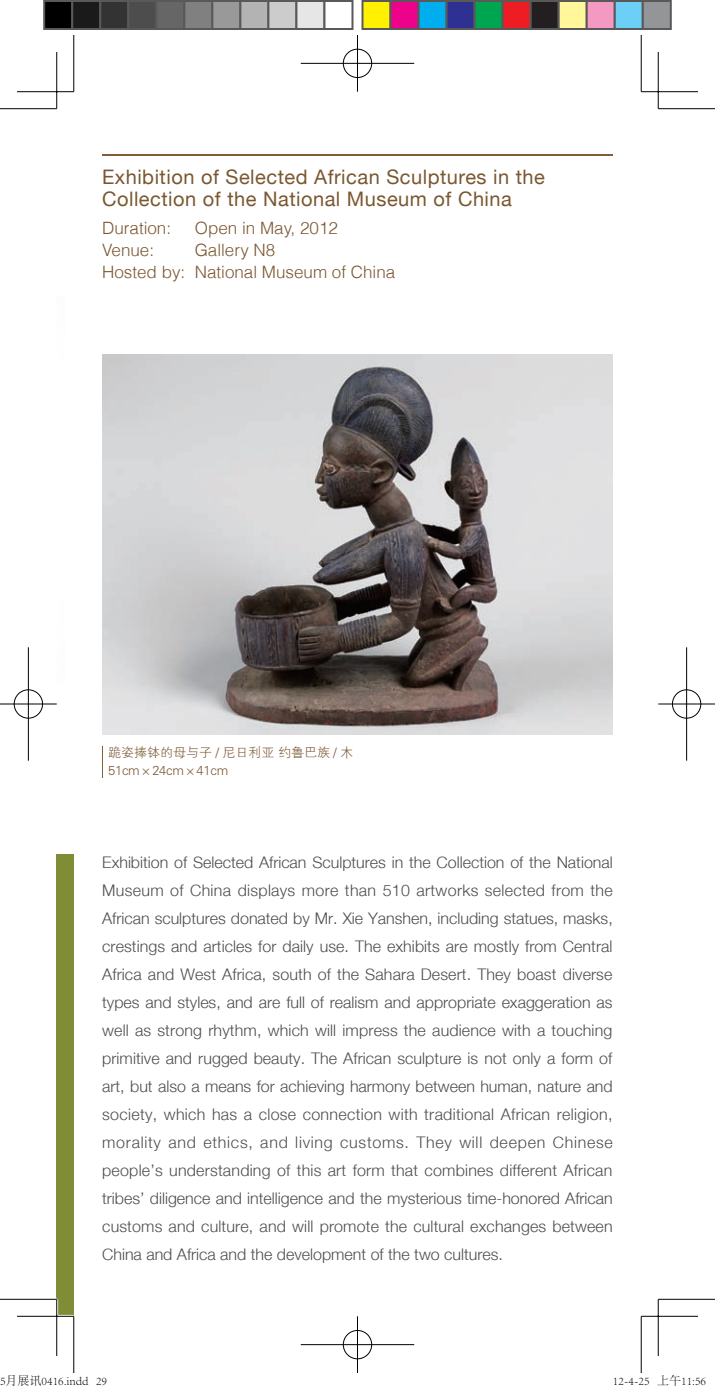
<style>
.page{position:relative;width:715px;height:1391px;background:#fff}
.page>*{position:absolute;margin:0;border:0;box-sizing:border-box;transform-origin:0 0}
.t1{font:20px/22px "Helvetica Neue";letter-spacing:.025em;color:#7a5730}
.t2{font:300 17px/22px "Helvetica";color:#7a5730}
.t3{font:300 16px/28px "Helvetica Neue";color:#4b4c4d;text-align:justify}
.t4{font:13px/18px "FZXH1 K GBK1 0";color:#7a5730}
.t5{font:300 12px "Adobe Song Std";color:#000}
</style>
<div class="page">
<div style="left:57px;top:854px;width:17px;height:462px;background:#808c36"></div>
<img style="left:102px;top:354px;width:510px;height:381px">
<hr style="left:102px;top:154px;width:511px;height:2px;background:#805e36">
<hr style="left:102px;top:746px;width:1px;height:32px;background:#805e36">
<hr style="left:17px;top:1315px;width:57px;height:3px;background:#fff">
<hr style="left:55px;top:1299px;width:3px;height:57px;background:#fff">
<hr style="left:0;top:108px;width:57px;height:1px;background:#000">
<hr style="left:658px;top:108px;width:56px;height:1px;background:#000">
<hr style="left:0;top:1299px;width:57px;height:1px;background:#000">
<hr style="left:658px;top:1299px;width:56px;height:1px;background:#000">
<hr style="left:73px;top:35px;width:1px;height:57px;background:#000">
<hr style="left:73px;top:1316px;width:1px;height:57px;background:#000">
<hr style="left:640px;top:35px;width:1px;height:57px;background:#000">
<hr style="left:640px;top:1316px;width:1px;height:57px;background:#000">
<hr style="left:17px;top:91px;width:57px;height:1px;background:#000">
<hr style="left:641px;top:91px;width:56px;height:1px;background:#000">
<hr style="left:17px;top:1316px;width:57px;height:1px;background:#000">
<hr style="left:641px;top:1316px;width:56px;height:1px;background:#000">
<hr style="left:56px;top:52px;width:1px;height:57px;background:#000">
<hr style="left:56px;top:1299px;width:1px;height:57px;background:#000">
<hr style="left:657px;top:52px;width:1px;height:57px;background:#000">
<hr style="left:657px;top:1299px;width:1px;height:57px;background:#000">
<div style="left:342px;top:48px;width:31px;height:31px;border:3px solid #fff;border-radius:50%"></div>
<hr style="left:300px;top:62px;width:114px;height:3px;background:#fff">
<hr style="left:356px;top:35px;width:3px;height:57px;background:#fff">
<div style="left:343px;top:49px;width:29px;height:29px;border:1px solid #000;border-radius:50%"></div>
<hr style="left:300px;top:63px;width:114px;height:1px;background:#000">
<hr style="left:357px;top:35px;width:1px;height:57px;background:#000">
<div style="left:342px;top:1329px;width:31px;height:31px;border:3px solid #fff;border-radius:50%"></div>
<hr style="left:300px;top:1343px;width:114px;height:3px;background:#fff">
<hr style="left:356px;top:1316px;width:3px;height:57px;background:#fff">
<div style="left:343px;top:1330px;width:29px;height:29px;border:1px solid #000;border-radius:50%"></div>
<hr style="left:300px;top:1344px;width:114px;height:1px;background:#000">
<hr style="left:357px;top:1316px;width:1px;height:57px;background:#000">
<div style="left:13px;top:688px;width:31px;height:32px;border:3px solid #fff;border-radius:50%"></div>
<hr style="left:0;top:703px;width:57px;height:2px;background:#fff">
<hr style="left:27px;top:647px;width:3px;height:114px;background:#fff">
<div style="left:14px;top:690px;width:29px;height:28px;border:1px solid #000;border-radius:50%"></div>
<hr style="left:0;top:704px;width:57px;height:1px;background:#000">
<hr style="left:28px;top:647px;width:1px;height:114px;background:#000">
<div style="left:670px;top:688px;width:32px;height:32px;border:3px solid #fff;border-radius:50%"></div>
<hr style="left:658px;top:703px;width:56px;height:2px;background:#fff">
<hr style="left:685px;top:647px;width:2px;height:114px;background:#fff">
<div style="left:672px;top:690px;width:28px;height:28px;border:1px solid #000;border-radius:50%"></div>
<hr style="left:658px;top:704px;width:56px;height:1px;background:#000">
<hr style="left:686px;top:647px;width:1px;height:114px;background:#000">
<div style="left:44px;top:1px;width:28px;height:28px;background:#000"></div>
<div style="left:43px;top:0;width:30px;height:30px;border:2px solid #595959"></div>
<div style="left:72px;top:1px;width:28px;height:28px;background:#1a1a1a"></div>
<div style="left:71px;top:0;width:30px;height:30px;border:2px solid #595959"></div>
<div style="left:100px;top:1px;width:28px;height:28px;background:#333"></div>
<div style="left:99px;top:0;width:30px;height:30px;border:2px solid #595959"></div>
<div style="left:128px;top:1px;width:28px;height:28px;background:#4d4d4d"></div>
<div style="left:127px;top:0;width:30px;height:30px;border:2px solid #595959"></div>
<div style="left:156px;top:1px;width:28px;height:28px;background:#666"></div>
<div style="left:155px;top:0;width:30px;height:30px;border:2px solid #595959"></div>
<div style="left:184px;top:1px;width:28px;height:28px;background:#808080"></div>
<div style="left:183px;top:0;width:30px;height:30px;border:2px solid #595959"></div>
<div style="left:212px;top:1px;width:28px;height:28px;background:#999"></div>
<div style="left:211px;top:0;width:30px;height:30px;border:2px solid #595959"></div>
<div style="left:240px;top:1px;width:28px;height:28px;background:#b3b3b3"></div>
<div style="left:239px;top:0;width:30px;height:30px;border:2px solid #595959"></div>
<div style="left:268px;top:1px;width:28px;height:28px;background:#ccc"></div>
<div style="left:267px;top:0;width:30px;height:30px;border:2px solid #595959"></div>
<div style="left:296px;top:1px;width:28px;height:28px;background:#e6e6e6"></div>
<div style="left:295px;top:0;width:30px;height:30px;border:2px solid #595959"></div>
<div style="left:323px;top:0;width:30px;height:30px;border:2px solid #595959"></div>
<div style="left:362px;top:1px;width:28px;height:28px;background:#fff101"></div>
<div style="left:361px;top:0;width:30px;height:30px;border:2px solid #595959"></div>
<div style="left:390px;top:1px;width:28px;height:28px;background:#ed028c"></div>
<div style="left:389px;top:0;width:30px;height:30px;border:2px solid #595959"></div>
<div style="left:418px;top:1px;width:28px;height:28px;background:#00aeef"></div>
<div style="left:417px;top:0;width:30px;height:30px;border:2px solid #595959"></div>
<div style="left:446px;top:1px;width:28px;height:28px;background:#2e3092"></div>
<div style="left:445px;top:0;width:30px;height:30px;border:2px solid #595959"></div>
<div style="left:474px;top:1px;width:28px;height:28px;background:#00a54f"></div>
<div style="left:473px;top:0;width:30px;height:30px;border:2px solid #595959"></div>
<div style="left:502px;top:1px;width:28px;height:28px;background:#ee1d23"></div>
<div style="left:501px;top:0;width:30px;height:30px;border:2px solid #595959"></div>
<div style="left:530px;top:1px;width:28px;height:28px;background:#231f20"></div>
<div style="left:529px;top:0;width:30px;height:30px;border:2px solid #595959"></div>
<div style="left:558px;top:1px;width:28px;height:28px;background:#fff79a"></div>
<div style="left:557px;top:0;width:30px;height:30px;border:2px solid #595959"></div>
<div style="left:586px;top:1px;width:28px;height:28px;background:#f499c2"></div>
<div style="left:585px;top:0;width:30px;height:30px;border:2px solid #595959"></div>
<div style="left:614px;top:1px;width:28px;height:28px;background:#6bcff6"></div>
<div style="left:613px;top:0;width:30px;height:30px;border:2px solid #595959"></div>
<div style="left:642px;top:1px;width:28px;height:28px;background:#939598"></div>
<div style="left:641px;top:0;width:30px;height:30px;border:2px solid #595959"></div>
<svg style="left:73px;top:1362px;width:2px;height:11px"></svg>
<p class="t1" style="left:102px;top:165px;width:444px">Exhibition of Selected African Sculptures in the<br>Collection of the National Museum of China</p>
<p class="t2" style="left:102px;top:216px;width:70px">Duration:</p>
<p class="t2" style="left:195px;top:216px;width:145px">Open in May, 2012</p>
<p class="t2" style="left:102px;top:238px;width:53px">Venue:</p>
<p class="t2" style="left:102px;top:238px;width:294px;text-indent:92px">Gallery N8<br>Hosted by: National Museum of China</p>
<p class="t4" style="left:108px;top:744px;width:246px">跪姿捧钵的母与子 / 尼日利亚 约鲁巴族 / 木<br>51cm×24cm×41cm</p>
<p class="t3" style="left:102px;top:848px;width:512px">Exhibition of Selected African Sculptures in the Collection of the National Museum of China displays more than 510 artworks selected from the African sculptures donated by Mr. Xie Yanshen, including statues, masks, crestings and articles for daily use. The exhibits are mostly from Central Africa and West Africa, south of the Sahara Desert. They boast diverse types and styles, and are full of realism and appropriate exaggeration as well as strong rhythm, which will impress the audience with a touching primitive and rugged beauty. The African sculpture is not only a form of art, but also a means for achieving harmony between human, nature and society, which has a close connection with traditional African religion, morality and ethics, and living customs. They will deepen Chinese people’s understanding of this art form that combines different African tribes’ diligence and intelligence and the mysterious time-honored African customs and culture, and will promote the cultural exchanges between China and Africa and the development of the two cultures.</p>
<p class="t5" style="left:0;top:1374px;width:109px">5月展讯0416.indd 29</p>
<p class="t5" style="left:612px;top:1374px;width:95px">12-4-25 上午11:56</p>
</div>
